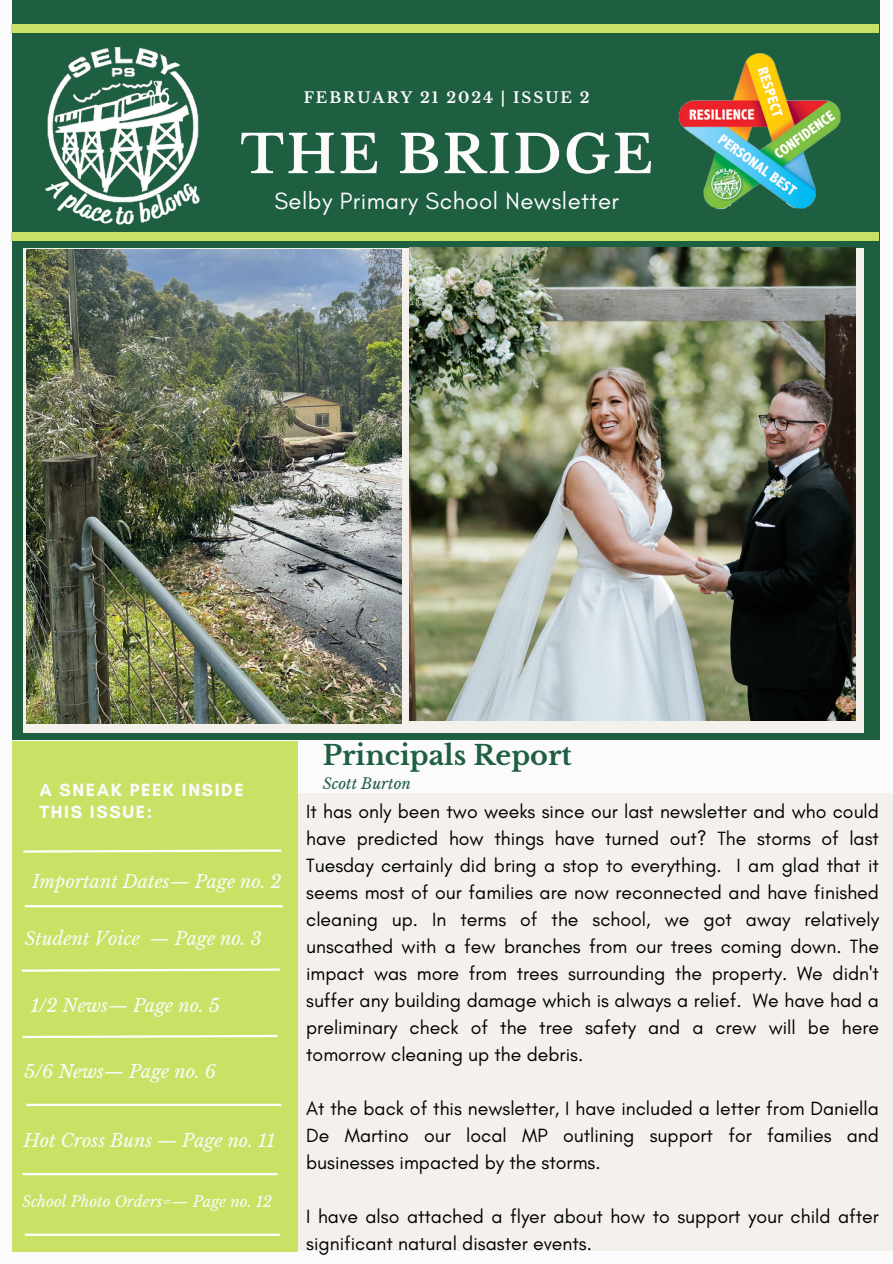
<style>
.page{position:relative;width:893px;height:1264px;background:#fff}
.page>*{position:absolute;margin:0;border:0;box-sizing:border-box;transform-origin:0 0}
.t1{font:700 52.5px "Libre Baskerville";letter-spacing:.05em;color:#fbfbfb}
.t2{font:700 27px "Libre Baskerville";color:#1e5e41}
.t3{font:24px "Glacial Indifference";letter-spacing:.02em;color:#fbfbfb}
.t4{font:19.5px/27px "Glacial Indifference";color:#000;text-align:justify}
.t5{font:italic 18px "Libre Baskerville";color:#fbfbfb}
.t6{font:700 18px/22.5px "Glacial Indifference";letter-spacing:.09em;color:#fbfbfb}
.t7{font:italic 15px "Libre Baskerville";color:#fbfbfb}
.t8{font:700 15px "Libre Baskerville";letter-spacing:.13em;color:#fbfbfb}
.t9{font:italic 15px "Libre Baskerville";color:#1e5e41}
</style>
<div class="page">
<div style="left:0;top:0;width:892px;height:1263px;background:#fbfbfb"></div>
<div style="left:295px;top:793px;width:597px;height:458px;background:#f4f1ec"></div>
<div style="left:12px;top:0;width:866px;height:740px;background:#1e5e41"></div>
<div style="left:12px;top:741px;width:285px;height:510px;background:#c9e265"></div>
<svg style="left:23px;top:849px;width:259px;height:4px"></svg>
<hr style="left:25px;top:905px;width:258px;height:2px;background:#fff">
<svg style="left:21px;top:968px;width:259px;height:4px"></svg>
<img style="left:47px;top:47px;width:152px;height:127px">
<hr style="left:26px;top:1103px;width:255px;height:2px;background:#fff">
<img style="left:678px;top:53px;width:163px;height:157px">
<div style="left:12px;top:232px;width:866px;height:8px;background:#c9e265"></div>
<div style="left:12px;top:24px;width:866px;height:9px;background:#c9e265"></div>
<div style="left:23px;top:248px;width:840px;height:484px;background:#f4f1ec"></div>
<svg style="left:22px;top:1034px;width:256px;height:5px"></svg>
<hr style="left:23px;top:1172px;width:254px;height:3px;background:#fff">
<hr style="left:25px;top:1233px;width:255px;height:2px;background:#fff">
<img style="left:26px;top:249px;width:375px;height:474px">
<img style="left:409px;top:248px;width:446px;height:472px">
<svg style="left:63px;top:174px;width:119px;height:29px"></svg>
<h2 class="t8" style="left:304px;top:89px;width:287px">FEBRUARY 21 2024 | ISSUE 2</h2>
<h3 class="t1" style="left:240px;top:122px;width:414px">THE BRIDGE</h3>
<p class="t3" style="left:274px;top:186px;width:346px">Selby Primary School Newsletter</p>
<h5 class="t6" style="left:39px;top:778px;width:206px">A SNEAK PEEK INSIDE<br>THIS ISSUE:</h5>
<h5 class="t5" style="left:32px;top:870px;width:251px">Important Dates— Page no. 2</h5>
<p class="t5" style="left:25px;top:927px;width:238px">Student Voice — Page no. 3</p>
<h5 class="t5" style="left:31px;top:994px;width:190px">1/2 News— Page no. 5</h5>
<h6 class="t5" style="left:24px;top:1060px;width:194px">5/6 News— Page no. 6</h6>
<p class="t5" style="left:23px;top:1129px;width:253px">Hot Cross Buns — Page no. 11</p>
<p class="t7" style="left:22px;top:1192px;width:252px">School Photo Orders=— Page no. 12</p>
<h4 class="t2" style="left:323px;top:739px;width:250px">Principals Report</h4>
<p class="t9" style="left:323px;top:774px;width:90px">Scott Burton</p>
<p class="t4" style="left:306px;top:797px;width:574px">It has only been two weeks since our last newsletter and who could have predicted how things have turned out? The storms of last Tuesday certainly did bring a stop to everything. I am glad that it seems most of our families are now reconnected and have finished cleaning up. In terms of the school, we got away relatively unscathed with a few branches from our trees coming down. The impact was more from trees surrounding the property. We didn't suffer any building damage which is always a relief. We have had a preliminary check of the tree safety and a crew will be here tomorrow cleaning up the debris.</p>
<p class="t4" style="left:306px;top:1094px;width:574px">At the back of this newsletter, I have included a letter from Daniella De Martino our local MP outlining support for families and businesses impacted by the storms.</p>
<p class="t4" style="left:306px;top:1202px;width:574px">I have also attached a flyer about how to support your child after significant natural disaster events.</p>
</div>
